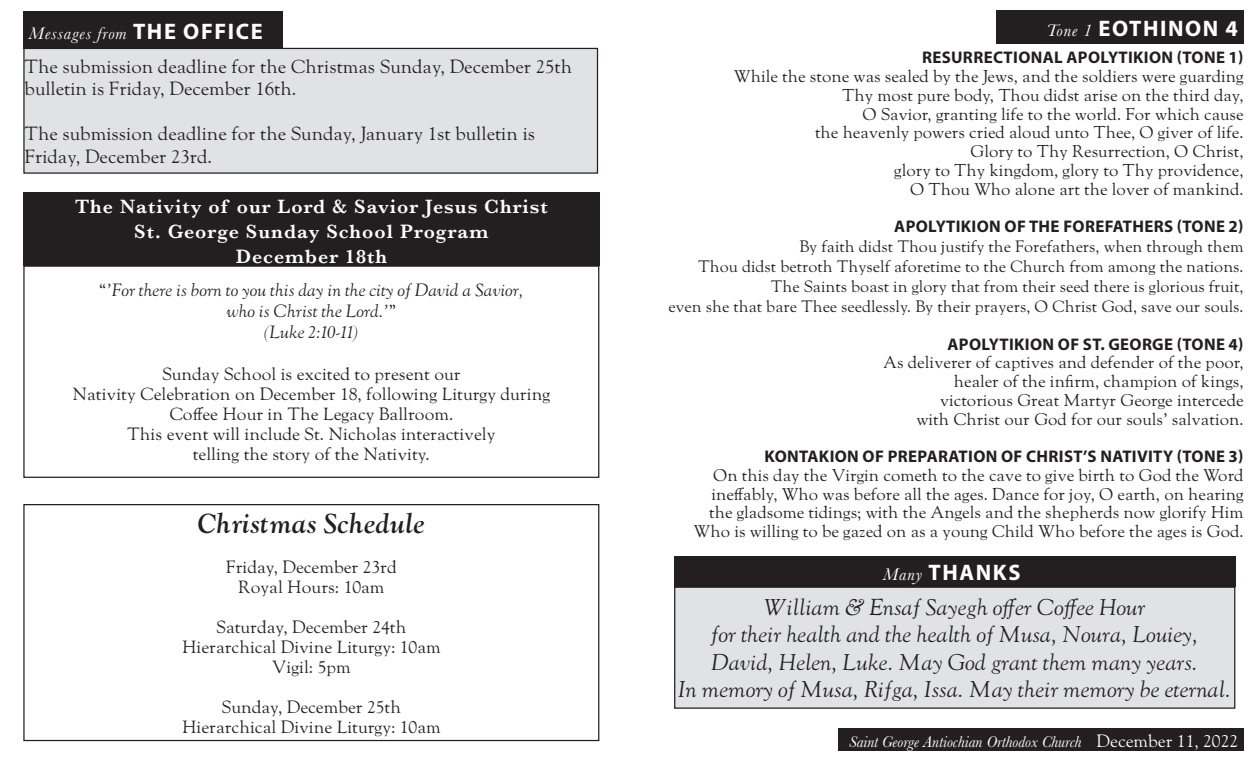
<style>
.page{position:relative;width:1260px;height:765px;background:#fff}
.page>*{position:absolute;margin:0;border:0;box-sizing:border-box;transform-origin:0 0}
.t1{font:italic 700 27.5px "LTC Goudy Oldstyle Pro";color:#231f20}
.t2{font:italic 22.5px "LTC Goudy Oldstyle Pro";color:#231f20}
.t3{font:700 22.5px "Myriad Pro";letter-spacing:.07em;color:#fff}
.t4{font:600 20px "Baskerville";letter-spacing:.05em;color:#fff}
.t5{font:18.75px "LTC Goudy Oldstyle Pro";color:#231f20}
.t6{font:17.5px "LTC Goudy Oldstyle Pro";color:#231f20}
.t7{font:italic 17.5px "LTC Goudy Oldstyle Pro";color:#231f20}
.t8{font:italic 17.5px "Baskerville";letter-spacing:.05em;color:#fff}
.t9{font:17.5px "LTC Goudy Oldstyle Pro";color:#fff}
.t10{font:16.88px "LTC Goudy Oldstyle Pro";color:#231f20}
.t11{font:700 16.88px "Myriad Pro";letter-spacing:.02em;color:#231f20}
.t12{font:16.25px "LTC Goudy Oldstyle Pro";color:#231f20}
.t13{font:italic 16.25px "Baskerville";color:#fff}
.s1{font-family:"Myriad Pro";font-weight:700;font-style:normal;font-size:22.5px}
.s2{font-family:"Baskerville";font-weight:400;font-style:italic;font-size:17.5px}
</style>
<div class="page">
<div style="left:838px;top:729px;width:406px;height:22px;background:#231f20"></div>
<div style="left:996px;top:10px;width:248px;height:34px;background:#231f20"></div>
<div style="left:24px;top:48px;width:573px;height:125px;background:#e1e2e4"></div>
<div style="left:23px;top:48px;width:575px;height:126px;border:1px solid #231f20"></div>
<div style="left:23px;top:11px;width:260px;height:38px;background:#231f20"></div>
<div style="left:23px;top:504px;width:576px;height:237px;border:1px solid #231f20"></div>
<div style="left:675px;top:587px;width:560px;height:121px;background:#e1e2e4"></div>
<div style="left:674px;top:587px;width:561px;height:122px;border:1px solid #231f20"></div>
<div style="left:674px;top:556px;width:561px;height:31px;background:#231f20"></div>
<div style="left:23px;top:266px;width:576px;height:212px;border:1px solid #231f20"></div>
<div style="left:23px;top:192px;width:576px;height:73px;background:#231f20"></div>
<p class="t8" style="left:29px;top:21px;width:235px">Messages from <span class="s1">THE OFFICE</span></p>
<p class="t5" style="left:25px;top:55px;width:549px">The submission deadline for the Christmas Sunday, December 25th</p>
<p class="t5" style="left:25px;top:78px;width:274px">bulletin is Friday, December 16th.</p>
<p class="t5" style="left:25px;top:123px;width:512px">The submission deadline for the Sunday, January 1st bulletin is</p>
<p class="t5" style="left:25px;top:145px;width:189px">Friday, December 23rd.</p>
<p class="t4" style="left:75px;top:192px;width:474px">The Nativity of our Lord &amp; Savior Jesus Christ</p>
<p class="t4" style="left:134px;top:217px;width:356px">St. George Sunday School Program</p>
<p class="t4" style="left:236px;top:242px;width:153px">December 18th</p>
<p class="t7" style="left:99px;top:280px;width:426px">“’For there is born to you this day in the city of David a Savior,</p>
<p class="t7" style="left:226px;top:301px;width:172px">who is Christ the Lord.’”</p>
<p class="t7" style="left:265px;top:322px;width:95px">(Luke 2:10-11)</p>
<p class="t6" style="left:162px;top:364px;width:300px">Sunday School is excited to present our</p>
<p class="t6" style="left:73px;top:384px;width:479px">Nativity Celebration on December 18, following Liturgy during</p>
<p class="t6" style="left:169px;top:404px;width:286px">Coffee Hour in The Legacy Ballroom.</p>
<p class="t6" style="left:127px;top:424px;width:370px">This event will include St. Nicholas interactively</p>
<p class="t6" style="left:193px;top:444px;width:239px">telling the story of the Nativity.</p>
<p class="t1" style="left:198px;top:506px;width:228px">Christmas Schedule</p>
<p class="t6" style="left:226px;top:557px;width:172px">Friday, December 23rd</p>
<p class="t6" style="left:238px;top:577px;width:148px">Royal Hours: 10am</p>
<p class="t6" style="left:216px;top:617px;width:192px">Saturday, December 24th</p>
<p class="t6" style="left:182px;top:637px;width:260px">Hierarchical Divine Liturgy: 10am</p>
<p class="t6" style="left:272px;top:657px;width:80px">Vigil: 5pm</p>
<p class="t6" style="left:222px;top:697px;width:181px">Sunday, December 25th</p>
<p class="t6" style="left:182px;top:717px;width:260px">Hierarchical Divine Liturgy: 10am</p>
<p class="t3" style="left:1046px;top:13px;width:193px"><span class="s2">Tone 1</span> EOTHINON 4</p>
<p class="t11" style="left:922px;top:47px;width:323px">RESURRECTIONAL APOLYTIKION (TONE 1)</p>
<p class="t10" style="left:734px;top:66px;width:511px">While the stone was sealed by the Jews, and the soldiers were guarding</p>
<p class="t10" style="left:842px;top:85px;width:403px">Thy most pure body, Thou didst arise on the third day,</p>
<p class="t10" style="left:862px;top:104px;width:383px">O Savior, granting life to the world. For which cause</p>
<p class="t10" style="left:815px;top:123px;width:430px">the heavenly powers cried aloud unto Thee, O giver of life.</p>
<p class="t10" style="left:970px;top:141px;width:275px">Glory to Thy Resurrection, O Christ,</p>
<p class="t10" style="left:894px;top:160px;width:351px">glory to Thy kingdom, glory to Thy providence,</p>
<p class="t10" style="left:910px;top:179px;width:335px">O Thou Who alone art the lover of mankind.</p>
<p class="t11" style="left:894px;top:215px;width:351px">APOLYTIKION OF THE FOREFATHERS (TONE 2)</p>
<p class="t12" style="left:799px;top:237px;width:446px">By faith didst Thou justify the Forefathers, when through them</p>
<p class="t12" style="left:698px;top:257px;width:547px">Thou didst betroth Thyself aforetime to the Church from among the nations.</p>
<p class="t12" style="left:771px;top:277px;width:474px">The Saints boast in glory that from their seed there is glorious fruit,</p>
<p class="t12" style="left:668px;top:297px;width:577px">even she that bare Thee seedlessly. By their prayers, O Christ God, save our souls.</p>
<p class="t11" style="left:948px;top:333px;width:297px">APOLYTIKION OF ST. GEORGE (TONE 4)</p>
<p class="t10" style="left:883px;top:353px;width:362px">As deliverer of captives and defender of the poor,</p>
<p class="t10" style="left:954px;top:371px;width:291px">healer of the infirm, champion of kings,</p>
<p class="t10" style="left:940px;top:390px;width:305px">victorious Great Martyr George intercede</p>
<p class="t10" style="left:916px;top:409px;width:329px">with Christ our God for our souls’ salvation.</p>
<p class="t11" style="left:765px;top:445px;width:480px">KONTAKION OF PREPARATION OF CHRIST’S NATIVITY (TONE 3)</p>
<p class="t10" style="left:713px;top:465px;width:532px">On this day the Virgin cometh to the cave to give birth to God the Word</p>
<p class="t10" style="left:711px;top:484px;width:534px">ineffably, Who was before all the ages. Dance for joy, O earth, on hearing</p>
<p class="t10" style="left:709px;top:503px;width:536px">the gladsome tidings; with the Angels and the shepherds now glorify Him</p>
<p class="t10" style="left:694px;top:521px;width:552px">Who is willing to be gazed on as a young Child Who before the ages is God.</p>
<p class="t3" style="left:883px;top:557px;width:139px"><span class="s2">Many</span> THANKS</p>
<p class="t2" style="left:764px;top:594px;width:383px">William &amp; Ensaf Sayegh offer Coffee Hour</p>
<p class="t2" style="left:711px;top:621px;width:489px">for their health and the health of Musa, Noura, Louiey,</p>
<p class="t2" style="left:711px;top:649px;width:488px">David, Helen, Luke. May God grant them many years.</p>
<p class="t2" style="left:678px;top:676px;width:555px">In memory of Musa, Rifga, Issa. May their memory be eternal.</p>
<p class="t13" style="left:849px;top:731px;width:234px">Saint George Antiochian Orthodox Church</p>
<p class="t9" style="left:1097px;top:731px;width:143px">December 11, 2022</p>
</div>
